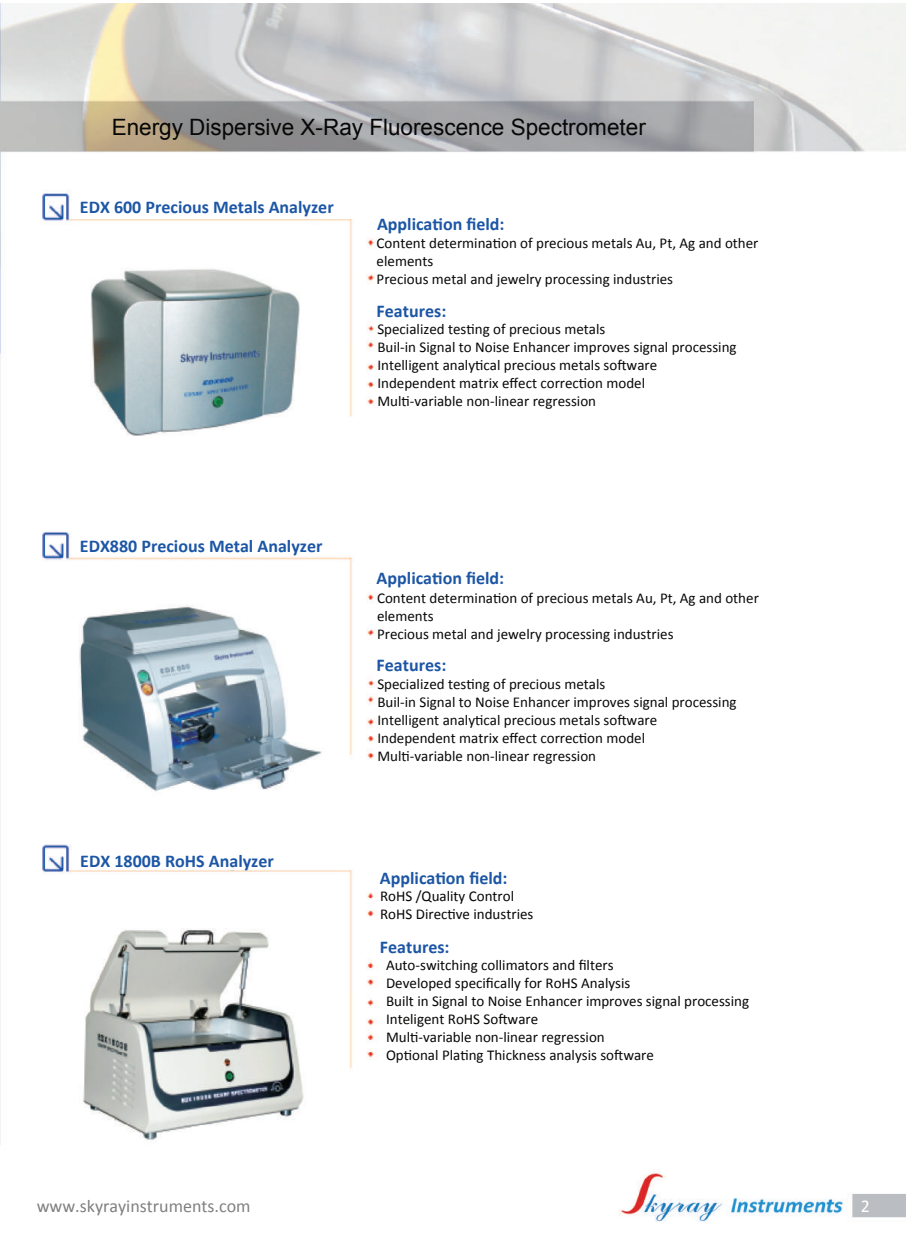
<style>
.page{position:relative;width:906px;height:1238px;background:#fff}
.page>*{position:absolute;margin:0;border:0;box-sizing:border-box;transform-origin:0 0}
.t1{font:22.5px "Arial";color:#060706}
.t2{font:700 18px "Calibri";color:#1c56a5}
.t3{font:18px "Calibri";color:#807f7f}
.t4{font:18px "Calibri";color:#fff}
.t5{font:15px/18px "Calibri";color:#070807}
.t6{font:15px/18px "Calibri";color:#060605}
</style>
<div class="page">
<img style="left:0;top:4px;width:906px;height:1218px">
<h1 class="t1" style="left:112px;top:112px;width:535px">Energy Dispersive X-Ray Fluorescence Spectrometer</h1>
<p class="t2" style="left:80px;top:196px;width:255px">EDX 600 Precious Metals Analyzer</p>
<p class="t2" style="left:377px;top:212px;width:129px">Application field:</p>
<p class="t5" style="left:377px;top:234px;width:383px">Content determination of precious metals Au, Pt, Ag and other elements<br>Precious metal and jewelry processing industries</p>
<p class="t2" style="left:377px;top:299px;width:71px">Features:</p>
<p class="t5" style="left:377px;top:320px;width:361px">Specialized testing of precious metals<br>Buil-in Signal to Noise Enhancer improves signal processing Intelligent analytical precious metals software Independent matrix effect correction model<br>Multi-variable non-linear regression</p>
<p class="t2" style="left:80px;top:535px;width:244px">EDX880 Precious Metal Analyzer</p>
<p class="t2" style="left:80px;top:849px;width:195px">EDX 1800B RoHS Analyzer</p>
<p class="t2" style="left:377px;top:567px;width:129px">Application field:</p>
<p class="t5" style="left:377px;top:589px;width:383px">Content determination of precious metals Au, Pt, Ag and other elements<br>Precious metal and jewelry processing industries</p>
<p class="t2" style="left:377px;top:653px;width:71px">Features:</p>
<p class="t5" style="left:377px;top:675px;width:361px">Specialized testing of precious metals<br>Buil-in Signal to Noise Enhancer improves signal processing Intelligent analytical precious metals software Independent matrix effect correction model<br>Multi-variable non-linear regression</p>
<p class="t2" style="left:380px;top:866px;width:129px">Application field:</p>
<p class="t6" style="left:380px;top:887px;width:155px">RoHS /Quality Control<br>RoHS Directive industries</p>
<p class="t2" style="left:380px;top:935px;width:71px">Features:</p>
<p class="t6" style="left:386px;top:955px;width:365px">Auto-switching collimators and filters<br>Developed specifically for RoHS Analysis<br>Built in Signal to Noise Enhancer improves signal processing Inteligent RoHS Software</p>
<p class="t5" style="left:386px;top:1027px;width:269px">Multi-variable non-linear regression<br>Optional Plating Thickness analysis software</p>
<p class="t3" style="left:37px;top:1194px;width:215px">www.skyrayinstruments.com</p>
<p class="t4" style="left:861px;top:1194px;width:11px">2</p>
</div>
